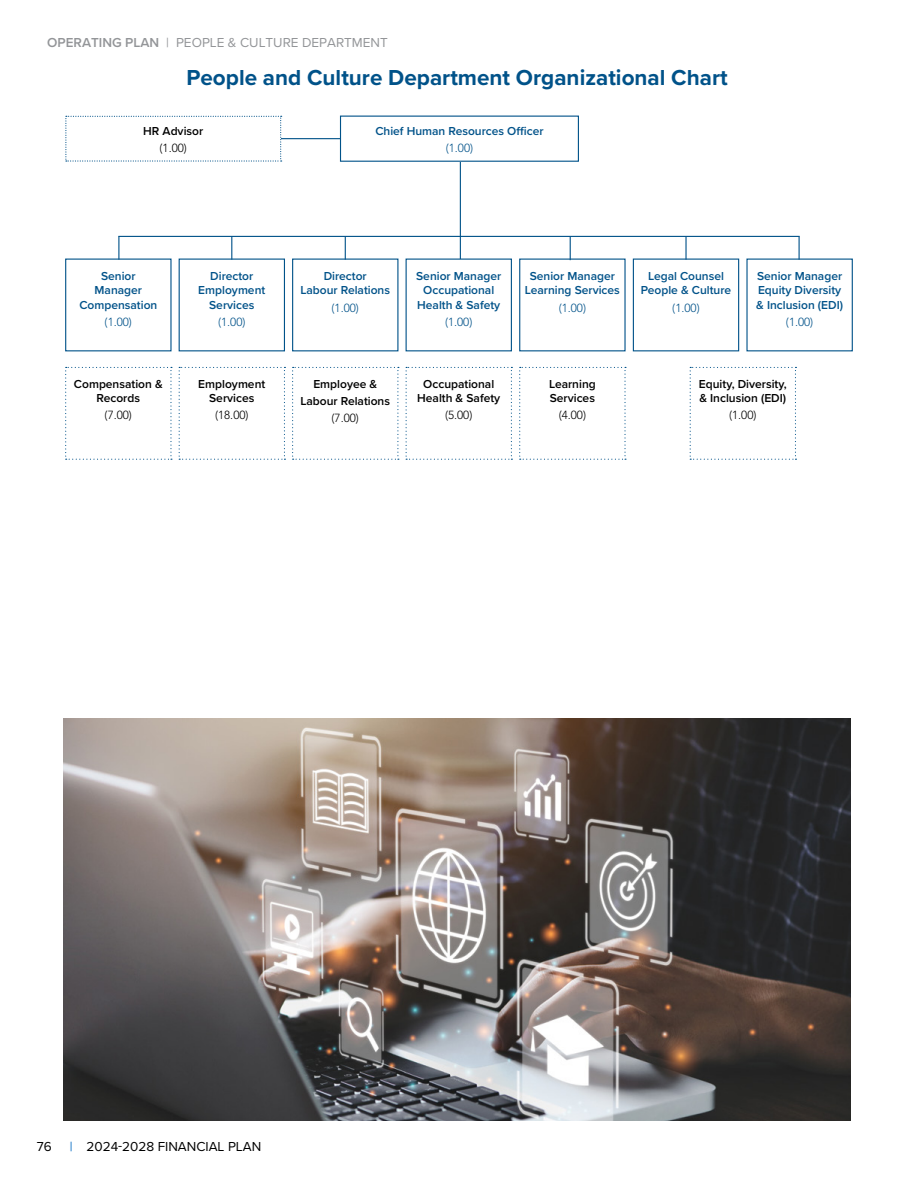
<style>
.page{position:relative;width:918px;height:1188px;background:#fff}
.page>*{position:absolute;margin:0;border:0;box-sizing:border-box;transform-origin:0 0}
.t1{font:700 22.5px "Proxima Nova";color:#005289}
.t2{font:13.5px "Proxima Nova";color:#939598}
.t3{font:13.5px "Proxima Nova";color:#000}
.t4{font:600 12px/14.4px "Proxima Nova";color:#005289;text-align:center}
.t5{font:600 12px/13.5px "Proxima Nova";color:#000;text-align:center}
.t6{font:300 11.7px "Avenir LT Std";color:#005289}
.t7{font:300 11.7px "Avenir LT Std";color:#000}
.s1{font-weight:600}
.s2{font-weight:900;color:#6da9dc}
</style>
<div class="page">
<hr style="left:267px;top:138px;width:113px;height:1px;background:#005289">
<svg style="left:65px;top:116px;width:217px;height:46px"></svg>
<svg style="left:118px;top:237px;width:1px;height:22px"></svg>
<hr style="left:460px;top:139px;width:1px;height:120px;background:#005289">
<svg style="left:345px;top:237px;width:1px;height:22px"></svg>
<hr style="left:685px;top:236px;width:2px;height:24px;background:#005289">
<svg style="left:799px;top:237px;width:1px;height:22px"></svg>
<hr style="left:118px;top:236px;width:682px;height:1px;background:#005289">
<div style="left:341px;top:116px;width:237px;height:45px;background:#fff"></div>
<svg style="left:519px;top:367px;width:107px;height:93px"></svg>
<svg style="left:179px;top:367px;width:106px;height:93px"></svg>
<svg style="left:65px;top:367px;width:107px;height:93px"></svg>
<svg style="left:292px;top:367px;width:107px;height:93px"></svg>
<svg style="left:406px;top:367px;width:106px;height:93px"></svg>
<div style="left:633px;top:259px;width:106px;height:92px;border:1px solid #005289"></div>
<svg style="left:690px;top:367px;width:106px;height:93px"></svg>
<svg style="left:570px;top:237px;width:1px;height:23px"></svg>
<svg style="left:231px;top:237px;width:1px;height:23px"></svg>
<img style="left:64px;top:718px;width:786px;height:402px">
<p class="t2" style="left:47px;top:33px;width:342px"><span class="s1">OPERATING PLAN</span> | PEOPLE &amp; CULTURE DEPARTMENT</p>
<h1 class="t1" style="left:187px;top:61px;width:543px">People and Culture Department Organizational Chart</h1>
<p class="t5" style="left:143px;top:124px;width:61px">HR Advisor</p>
<p class="t7" style="left:160px;top:141px;width:29px">(1.00)</p>
<p class="t4" style="left:375px;top:123px;width:170px">Chief Human Resources Officer</p>
<p class="t6" style="left:446px;top:141px;width:29px">(1.00)</p>
<p class="t4" style="left:79px;top:268px;width:80px">Senior<br>Manager<br>Compensation</p>
<p class="t6" style="left:105px;top:315px;width:29px">(1.00)</p>
<p class="t4" style="left:198px;top:268px;width:68px">Director<br>Employment<br>Services</p>
<p class="t6" style="left:218px;top:315px;width:29px">(1.00)</p>
<p class="t4" style="left:300px;top:268px;width:91px">Director<br>Labour Relations</p>
<p class="t6" style="left:332px;top:301px;width:29px">(1.00)</p>
<p class="t4" style="left:416px;top:268px;width:87px">Senior Manager<br>Occupational<br>Health &amp; Safety</p>
<p class="t6" style="left:445px;top:315px;width:29px">(1.00)</p>
<p class="t4" style="left:525px;top:268px;width:97px">Senior Manager<br>Learning Services</p>
<p class="t6" style="left:559px;top:301px;width:29px">(1.00)</p>
<p class="t4" style="left:641px;top:268px;width:92px">Legal Counsel<br>People &amp; Culture</p>
<p class="t6" style="left:672px;top:301px;width:29px">(1.00)</p>
<p class="t4" style="left:756px;top:268px;width:88px;text-align:left">Senior Manager<br>Equity Diversity &amp; Inclusion (EDI)</p>
<p class="t6" style="left:786px;top:315px;width:29px">(1.00)</p>
<p class="t5" style="left:74px;top:377px;width:90px">Compensation &amp;<br>Records</p>
<p class="t7" style="left:105px;top:408px;width:29px">(7.00)</p>
<p class="t5" style="left:198px;top:377px;width:68px">Employment<br>Services</p>
<p class="t7" style="left:215px;top:408px;width:35px">(18.00)</p>
<p class="t5" style="left:300px;top:376px;width:91px;line-height:16.8px">Employee &amp;<br>Labour Relations</p>
<p class="t7" style="left:332px;top:411px;width:29px">(7.00)</p>
<p class="t5" style="left:417px;top:377px;width:85px">Occupational<br>Health &amp; Safety</p>
<p class="t7" style="left:445px;top:408px;width:29px">(5.00)</p>
<p class="t5" style="left:549px;top:377px;width:48px;text-align:left">Learning<br>Services</p>
<p class="t7" style="left:559px;top:408px;width:29px">(4.00)</p>
<p class="t5" style="left:699px;top:377px;width:89px;text-align:left">Equity, Diversity, &amp; Inclusion (EDI)</p>
<p class="t7" style="left:729px;top:408px;width:29px">(1.00)</p>
<p class="t3" style="left:37px;top:1137px;width:16px">76</p>
<p class="t3" style="left:70px;top:1137px;width:193px"><span class="s2">|</span> 2024-2028 FINANCIAL PLAN</p>
</div>
